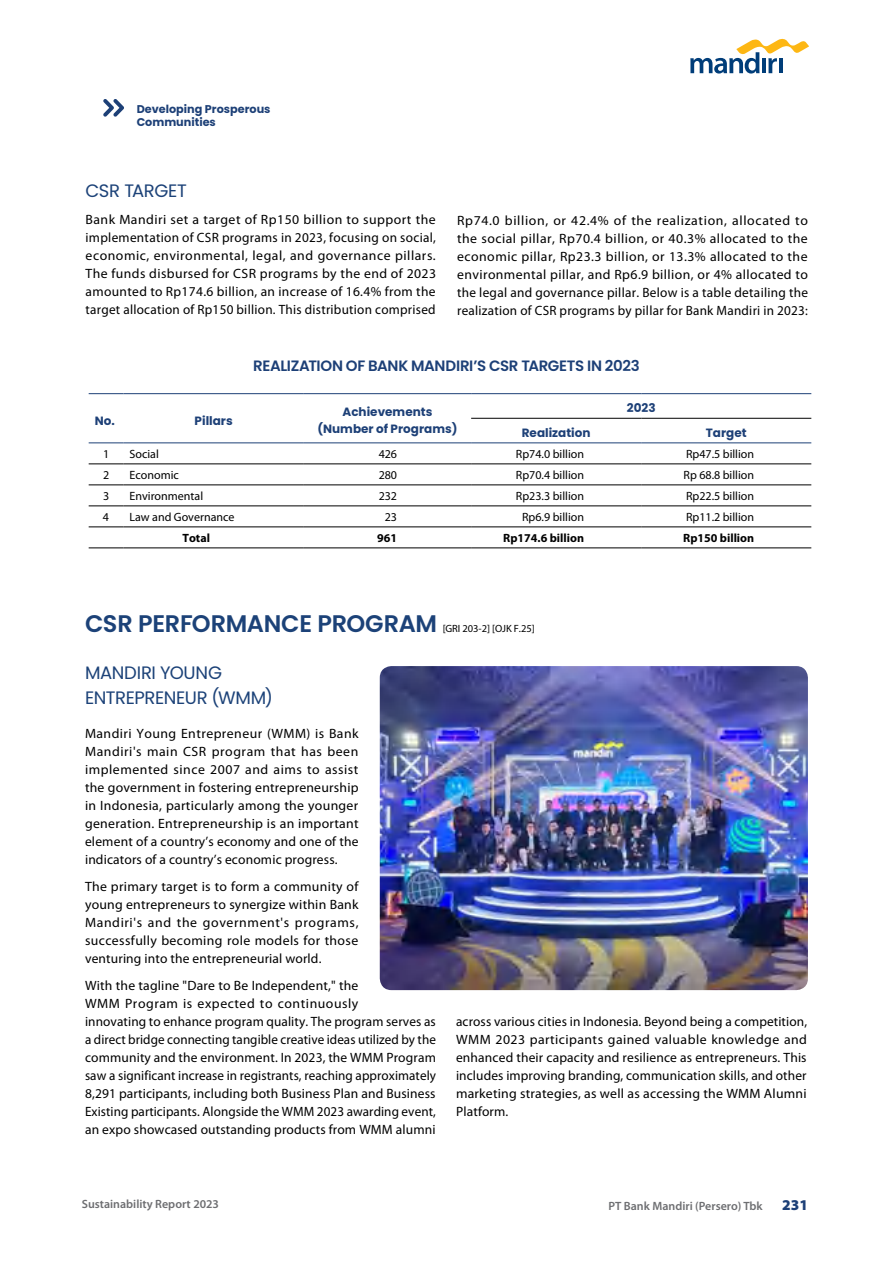
<style>
.page{position:relative;width:893px;height:1263px;background:#fff}
.page>*{position:absolute;margin:0;border:0;box-sizing:border-box;transform-origin:0 0}
.t1{font:600 24px "Poppins";letter-spacing:-.01em;color:#1c4278}
.t2{font:18px/25.5px "Poppins";letter-spacing:-.02em;color:#1c4278}
.t3{font:600 15px "Poppins";letter-spacing:-.025em;color:#1d4077}
.t4{font:900 15px "Myriad Pro";color:#1d4077}
.t5{font:13.5px/18px "Myriad Pro";letter-spacing:.01em;color:#000;text-align:justify}
.t6{font:12px "Myriad Pro";color:#000}
.t7{font:700 12px/16.5px "Poppins";color:#1d4077;text-align:center}
.t8{font:600 12px "Myriad Pro";color:#6d6e71}
.t9{font:700 12px "Myriad Pro";color:#000}
.t10{font:700 11.25px/13.5px "Poppins";color:#1d4077}
.t11{font:10.5px "Myriad Pro";letter-spacing:-.005em;color:#000}
</style>
<div class="page">
<hr style="left:89px;top:443px;width:35px;height:1px;background:#1d4077">
<hr style="left:124px;top:443px;width:180px;height:1px;background:#1d4077">
<hr style="left:304px;top:443px;width:167px;height:1px;background:#1d4077">
<hr style="left:89px;top:393px;width:35px;height:1px;background:#1d4077">
<hr style="left:124px;top:393px;width:180px;height:1px;background:#1d4077">
<hr style="left:304px;top:393px;width:167px;height:1px;background:#1d4077">
<hr style="left:471px;top:393px;width:170px;height:1px;background:#1d4077">
<hr style="left:641px;top:393px;width:170px;height:1px;background:#1d4077">
<hr style="left:471px;top:443px;width:170px;height:1px;background:#1d4077">
<hr style="left:641px;top:443px;width:170px;height:1px;background:#1d4077">
<hr style="left:471px;top:418px;width:170px;height:1px;background:#000">
<hr style="left:641px;top:418px;width:170px;height:1px;background:#000">
<hr style="left:89px;top:464px;width:35px;height:1px;background:#000">
<hr style="left:124px;top:464px;width:180px;height:1px;background:#000">
<hr style="left:304px;top:464px;width:167px;height:1px;background:#000">
<hr style="left:471px;top:464px;width:170px;height:1px;background:#000">
<hr style="left:641px;top:464px;width:170px;height:1px;background:#000">
<hr style="left:89px;top:485px;width:35px;height:1px;background:#000">
<hr style="left:124px;top:485px;width:180px;height:1px;background:#000">
<hr style="left:304px;top:485px;width:167px;height:1px;background:#000">
<hr style="left:471px;top:485px;width:170px;height:1px;background:#000">
<hr style="left:641px;top:485px;width:170px;height:1px;background:#000">
<hr style="left:89px;top:506px;width:35px;height:1px;background:#000">
<hr style="left:124px;top:506px;width:180px;height:1px;background:#000">
<hr style="left:304px;top:506px;width:167px;height:1px;background:#000">
<hr style="left:471px;top:506px;width:170px;height:1px;background:#000">
<hr style="left:641px;top:506px;width:170px;height:1px;background:#000">
<hr style="left:89px;top:527px;width:35px;height:1px;background:#000">
<hr style="left:124px;top:527px;width:180px;height:1px;background:#000">
<hr style="left:304px;top:527px;width:167px;height:1px;background:#000">
<hr style="left:471px;top:527px;width:170px;height:1px;background:#000">
<hr style="left:641px;top:527px;width:170px;height:1px;background:#000">
<hr style="left:89px;top:548px;width:35px;height:1px;background:#000">
<hr style="left:124px;top:548px;width:180px;height:1px;background:#000">
<hr style="left:304px;top:548px;width:167px;height:1px;background:#000">
<hr style="left:471px;top:548px;width:170px;height:1px;background:#000">
<hr style="left:641px;top:548px;width:170px;height:1px;background:#000">
<img style="left:380px;top:666px;width:428px;height:324px">
<svg style="left:690px;top:38px;width:119px;height:36px"></svg>
<svg style="left:103px;top:99px;width:21px;height:18px"></svg>
<p class="t10" style="left:137px;top:102px;width:135px">Developing Prosperous<br>Communities</p>
<h2 class="t2" style="left:86px;top:178px;width:103px">CSR TARGET</h2>
<p class="t5" style="left:86px;top:210px;width:352px">Bank Mandiri set a target of Rp150 billion to support the implementation of CSR programs in 2023, focusing on social, economic, environmental, legal, and governance pillars.<br>The funds disbursed for CSR programs by the end of 2023 amounted to Rp174.6 billion, an increase of 16.4% from the target allocation of Rp150 billion. This distribution comprised</p>
<p class="t5" style="left:457px;top:211px;width:352px">Rp74.0 billion, or 42.4% of the realization, allocated to the social pillar, Rp70.4 billion, or 40.3% allocated to the economic pillar, Rp23.3 billion, or 13.3% allocated to the environmental pillar, and Rp6.9 billion, or 4% allocated to the legal and governance pillar. Below is a table detailing the realization of CSR programs by pillar for Bank Mandiri in 2023:</p>
<p class="t3" style="left:253px;top:357px;width:388px">REALIZATION OF BANK MANDIRI’S CSR TARGETS IN 2023</p>
<p class="t7" style="left:95px;top:412px;width:22px">No.</p>
<p class="t7" style="left:195px;top:412px;width:40px">Pillars</p>
<p class="t7" style="left:317px;top:404px;width:142px">Achievements (Number of Programs)</p>
<p class="t7" style="left:627px;top:400px;width:30px">2023</p>
<p class="t7" style="left:522px;top:424px;width:70px">Realization</p>
<p class="t7" style="left:706px;top:424px;width:42px">Target</p>
<p class="t6" style="left:103px;top:447px;width:8px">1</p>
<p class="t6" style="left:130px;top:447px;width:31px">Social</p>
<p class="t6" style="left:379px;top:447px;width:20px">426</p>
<p class="t6" style="left:516px;top:447px;width:70px">Rp74.0 billion</p>
<p class="t6" style="left:686px;top:447px;width:70px">Rp47.5 billion</p>
<p class="t6" style="left:103px;top:468px;width:8px">2</p>
<p class="t6" style="left:130px;top:468px;width:51px">Economic</p>
<p class="t6" style="left:379px;top:468px;width:20px">280</p>
<p class="t6" style="left:516px;top:468px;width:70px">Rp70.4 billion</p>
<p class="t6" style="left:684px;top:468px;width:72px">Rp 68.8 billion</p>
<p class="t6" style="left:103px;top:489px;width:8px">3</p>
<p class="t6" style="left:130px;top:489px;width:75px">Environmental</p>
<p class="t6" style="left:379px;top:489px;width:20px">232</p>
<p class="t6" style="left:516px;top:489px;width:70px">Rp23.3 billion</p>
<p class="t6" style="left:686px;top:489px;width:70px">Rp22.5 billion</p>
<p class="t6" style="left:103px;top:510px;width:8px">4</p>
<p class="t6" style="left:130px;top:510px;width:107px">Law and Governance</p>
<p class="t6" style="left:385px;top:510px;width:14px">23</p>
<p class="t6" style="left:522px;top:510px;width:64px">Rp6.9 billion</p>
<p class="t6" style="left:686px;top:510px;width:70px">Rp11.2 billion</p>
<p class="t9" style="left:182px;top:531px;width:29px">Total</p>
<p class="t9" style="left:377px;top:531px;width:21px">961</p>
<p class="t9" style="left:503px;top:531px;width:82px">Rp174.6 billion</p>
<p class="t9" style="left:683px;top:531px;width:73px">Rp150 billion</p>
<h1 class="t1" style="left:85px;top:609px;width:354px">CSR PERFORMANCE PROGRAM</h1>
<p class="t11" style="left:443px;top:622px;width:94px">[GRI 203-2] [OJK F.25]</p>
<h2 class="t2" style="left:85px;top:659px;width:189px">MANDIRI YOUNG<br>ENTREPRENEUR (WMM)</h2>
<p class="t5" style="left:85px;top:725px;width:275px">Mandiri Young Entrepreneur (WMM) is Bank Mandiri's main CSR program that has been implemented since 2007 and aims to assist the government in fostering entrepreneurship in Indonesia, particularly among the younger generation. Entrepreneurship is an important element of a country’s economy and one of the indicators of a country’s economic progress.</p>
<p class="t5" style="left:85px;top:878px;width:275px">The primary target is to form a community of young entrepreneurs to synergize within Bank Mandiri's and the government's programs, successfully becoming role models for those venturing into the entrepreneurial world.</p>
<p class="t5" style="left:85px;top:976px;width:352px;text-align:left">With the tagline "Dare to Be Independent," the<br>WMM Program is expected to continuously<br>innovating to enhance program quality. The program serves as a direct bridge connecting tangible creative ideas utilized by the community and the environment. In 2023, the WMM Program saw a significant increase in registrants, reaching approximately 8,291 participants, including both Business Plan and Business Existing participants. Alongside the WMM 2023 awarding event, an expo showcased outstanding products from WMM alumni</p>
<p class="t5" style="left:456px;top:1013px;width:353px">across various cities in Indonesia. Beyond being a competition, WMM 2023 participants gained valuable knowledge and enhanced their capacity and resilience as entrepreneurs. This includes improving branding, communication skills, and other marketing strategies, as well as accessing the WMM Alumni Platform.</p>
<p class="t8" style="left:82px;top:1197px;width:139px">Sustainability Report 2023</p>
<p class="t8" style="left:608px;top:1200px;width:156px">PT Bank Mandiri (Persero) Tbk</p>
<p class="t4" style="left:782px;top:1197px;width:27px">231</p>
</div>
